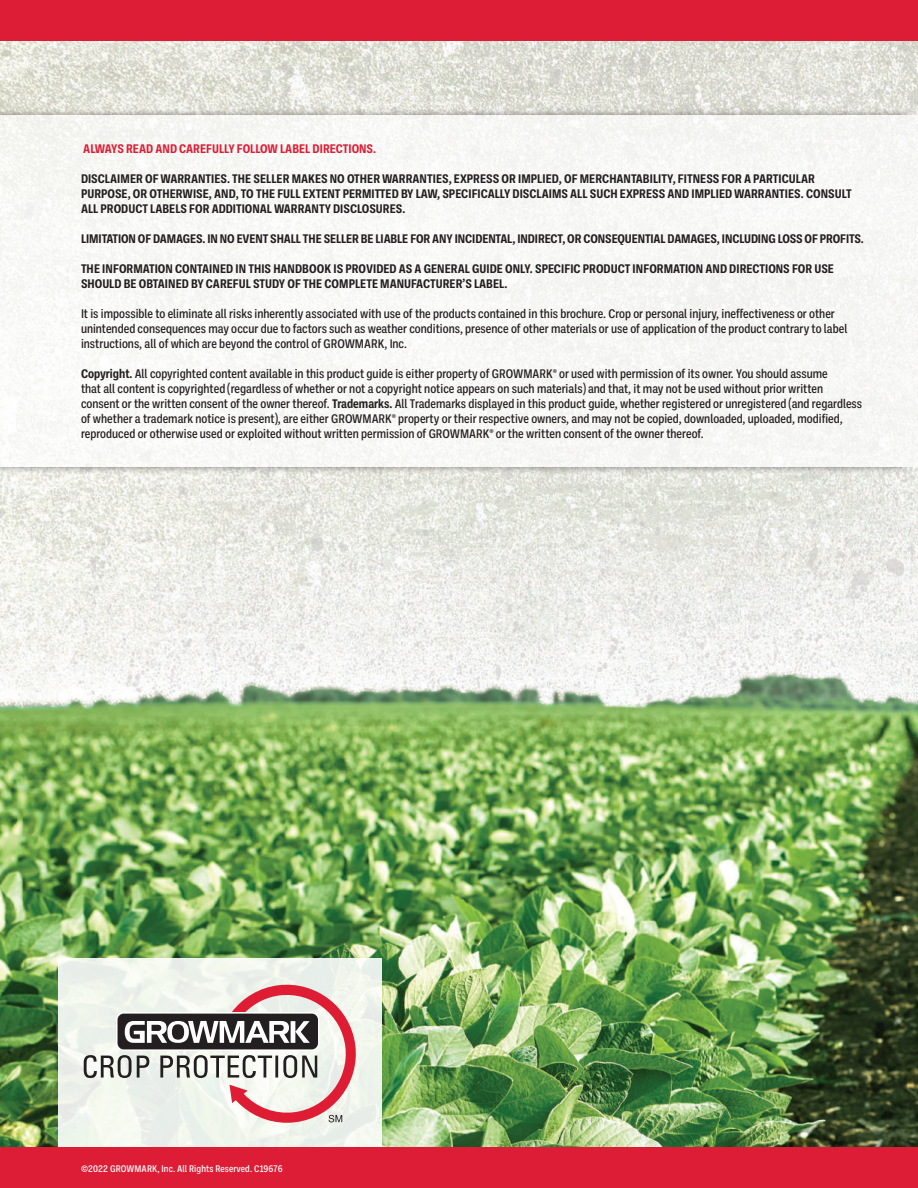
<style>
.page{position:relative;width:918px;height:1188px;background:#fff}
.page>*{position:absolute;margin:0;border:0;box-sizing:border-box;transform-origin:0 0}
.t1{font:500 12.75px/15px "Ballinger Condensed";color:#231f20}
.t2{font:700 12.75px/15px "Ballinger Condensed";color:#231f20}
.t3{font:700 12.75px "Ballinger Condensed";color:#dd1d35}
.t4{font:500 9.75px "Ballinger Condensed";letter-spacing:.01em;color:#fff}
.s1{font-weight:700}
</style>
<div class="page">
<img style="left:0;top:40px;width:918px;height:1108px">
<div style="left:0;top:1148px;width:918px;height:40px;background:#dd1d35"></div>
<div style="left:0;top:0;width:918px;height:40px;background:#dd1d35"></div>
<div style="left:0;top:107px;width:912px;height:367px;background:#231f20;opacity:.75"></div>
<div style="left:0;top:115px;width:918px;height:352px;background:#f7f8f5"></div>
<div style="left:58px;top:958px;width:324px;height:190px;background:#eef4eb"></div>
<svg style="left:84px;top:985px;width:272px;height:138px"></svg>
<p class="t3" style="left:83px;top:141px;width:294px">ALWAYS READ AND CAREFULLY FOLLOW LABEL DIRECTIONS.</p>
<p class="t2" style="left:81px;top:171px;width:772px">DISCLAIMER OF WARRANTIES. THE SELLER MAKES NO OTHER WARRANTIES, EXPRESS OR IMPLIED, OF MERCHANTABILITY, FITNESS FOR A PARTICULAR<br>PURPOSE, OR OTHERWISE, AND, TO THE FULL EXTENT PERMITTED BY LAW, SPECIFICALLY DISCLAIMS ALL SUCH EXPRESS AND IMPLIED WARRANTIES. CONSULT<br>ALL PRODUCT LABELS FOR ADDITIONAL WARRANTY DISCLOSURES.</p>
<p class="t2" style="left:81px;top:231px;width:784px">LIMITATION OF DAMAGES. IN NO EVENT SHALL THE SELLER BE LIABLE FOR ANY INCIDENTAL, INDIRECT, OR CONSEQUENTIAL DAMAGES, INCLUDING LOSS OF PROFITS.</p>
<p class="t2" style="left:81px;top:261px;width:755px">THE INFORMATION CONTAINED IN THIS HANDBOOK IS PROVIDED AS A GENERAL GUIDE ONLY. SPECIFIC PRODUCT INFORMATION AND DIRECTIONS FOR USE<br>SHOULD BE OBTAINED BY CAREFUL STUDY OF THE COMPLETE MANUFACTURER’S LABEL.</p>
<p class="t1" style="left:81px;top:306px;width:768px">It is impossible to eliminate all risks inherently associated with use of the products contained in this brochure. Crop or personal injury, ineffectiveness or other unintended consequences may occur due to factors such as weather conditions, presence of other materials or use of application of the product contrary to label instructions, all of which are beyond the control of GROWMARK, Inc.</p>
<p class="t1" style="left:81px;top:366px;width:783px"><span class="s1">Copyright.</span> All copyrighted content available in this product guide is either property of GROWMARK® or used with permission of its owner. You should assume<br>that all content is copyrighted (regardless of whether or not a copyright notice appears on such materials) and that, it may not be used without prior written consent or the written consent of the owner thereof. <span class="s1">Trademarks.</span> All Trademarks displayed in this product guide, whether registered or unregistered (and regardless of whether a trademark notice is present), are either GROWMARK® property or their respective owners, and may not be copied, downloaded, uploaded, modified, reproduced or otherwise used or exploited without written permission of GROWMARK® or the written consent of the owner thereof.</p>
<p class="t4" style="left:81px;top:1163px;width:203px">©2022 GROWMARK, Inc. All Rights Reserved. C19676</p>
</div>
